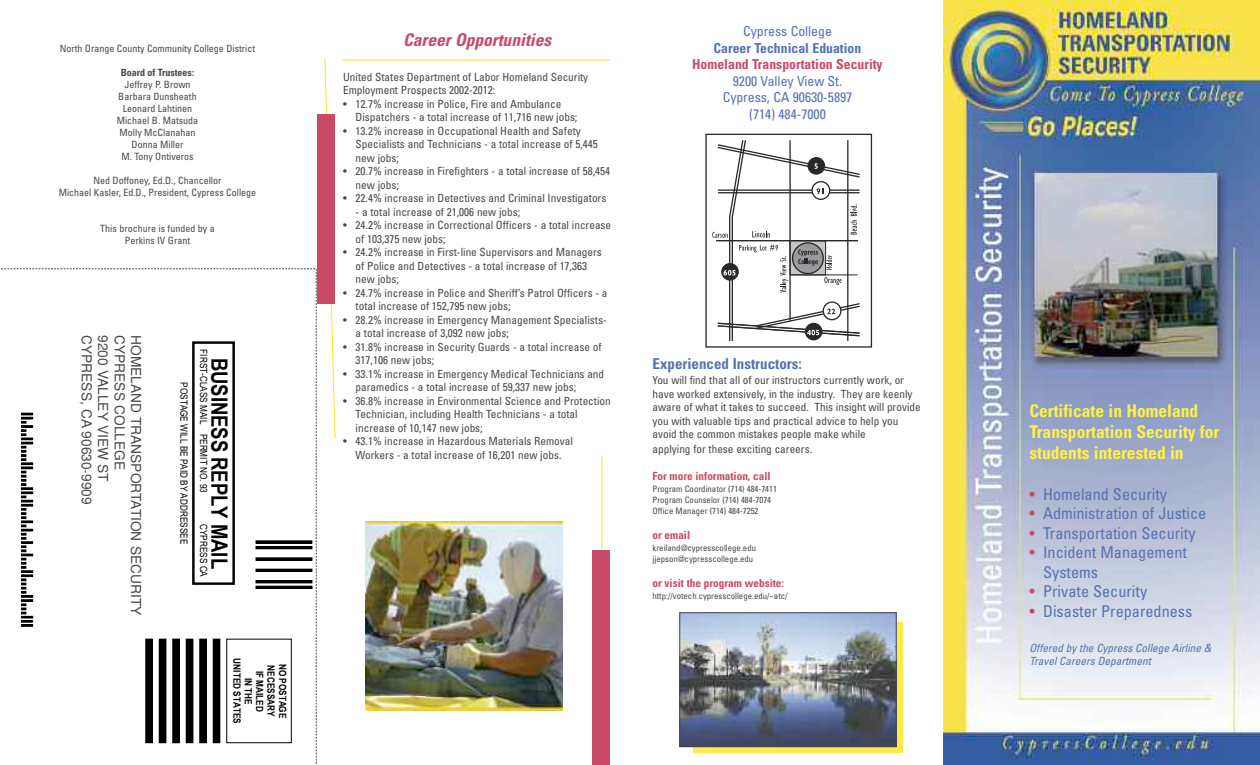
<style>
.page{position:relative;width:1260px;height:765px;background:#fff}
.page>*{position:absolute;margin:0;border:0;box-sizing:border-box;transform-origin:0 0}
.t1{font:700 22.5px "Arial Narrow";color:#000}
.t2{font:700 condensed 17.5px/21px "Univers";color:#fff147}
.t3{font:italic 700 condensed 17.5px "Univers";color:#c94a66}
.t4{font:condensed 16.25px/19.5px "Univers";color:#5572b0}
.t5{font:700 15px/16.9px "Arial Narrow";letter-spacing:-.005em;color:#000}
.t6{font:700 condensed 15px "Univers";color:#5572b0}
.t7{font:13.75px/16.5px "Helvetica";color:#484848}
.t8{font:condensed 13.75px/16.5px "Univers";color:#5572b0;text-align:center}
.t9{font:700 condensed 13.75px "Univers";color:#c94a66}
.t10{font:700 condensed 13.75px "Univers";color:#5572b0}
.t11{font:condensed 11.25px/13.5px "Univers";color:#484848}
.t12{font:italic condensed 11.25px/13.5px "Univers";color:#5572b0}
.t13{font:700 condensed 11.25px "Univers";color:#c94a66}
.t14{font:condensed 10px/12px "Univers";color:#484848;text-align:center}
.t15{font:10px/19.5px "Arial Narrow";color:#000;text-align:center}
.t16{font:700 10px/11.4px "Arial Narrow";color:#000;text-align:center}
.t17{font:700 condensed 10px "Univers";color:#484848}
.t18{font:condensed 8.75px/10.5px "Univers";color:#484848}
.s1{color:#c94a66}
</style>
<div class="page">
<img style="left:944px;top:0;width:316px;height:765px">
<hr style="left:601px;top:456px;width:1px;height:99px;background:#fde94c">
<svg style="left:324px;top:58px;width:12px;height:381px"></svg>
<div style="left:318px;top:114px;width:17px;height:190px;background:#c94a66"></div>
<svg style="left:1px;top:268px;width:316px;height:496px"></svg>
<div style="left:592px;top:550px;width:18px;height:215px;background:#c94a66"></div>
<div style="left:705px;top:134px;width:167px;height:214px;border:1px solid #2b2828"></div>
<svg style="left:712px;top:140px;width:148px;height:202px"></svg>
<hr style="left:342px;top:59px;width:268px;height:2px;background:#fde94c">
<div style="left:56px;top:335px;width:85px;height:288px;background:#fff"></div>
<img style="left:365px;top:522px;width:197px;height:188px">
<div style="left:693px;top:622px;width:209px;height:131px;background:#fde94c"></div>
<img style="left:681px;top:614px;width:214px;height:131px">
<div style="left:679px;top:612px;width:218px;height:135px;border:1px solid #484848"></div>
<p class="t14" style="left:60px;top:42px;width:197px">North Orange County Community College District</p>
<p class="t17" style="left:121px;top:66px;width:75px">Board of Trustees:</p>
<p class="t14" style="left:117px;top:78px;width:83px">Jeffrey P. Brown<br>Barbara Dunsheath<br>Leonard Lahtinen<br>Michael B. Matsuda<br>Molly McClanahan<br>Donna Miller<br>M. Tony Ontiveros</p>
<p class="t14" style="left:59px;top:174px;width:199px">Ned Doffoney, Ed.D., Chancellor<br>Michael Kasler, Ed.D., President, Cypress College</p>
<p class="t14" style="left:100px;top:222px;width:116px">This brochure is funded by a<br>Perkins IV Grant</p>
<p class="t7" style="left:144px;top:335px;width:282px;rotate:90deg">HOMELAND TRANSPORTATION SECURITY<br>CYPRESS COLLEGE<br>9200 VALLEY VIEW ST<br>CYPRESS, CA 90630-9909</p>
<h3 class="t5" style="left:141px;top:339px;width:247px;rotate:90deg">AIRLINE &amp; TRAVEL CAREERS PROGRAM<br>CYPRESS COLLEGE<br>9200 VALLEY VIEW ST<br>CYPRESS CA 90630-9831</h3>
<p class="t15" style="left:213px;top:349px;width:76px;rotate:90deg">FIRST-CLASS MAIL</p>
<h1 class="t1" style="left:232px;top:358px;width:213px;rotate:90deg">BUSINESS REPLY MAIL</h1>
<p class="t15" style="left:213px;top:382px;width:163px;rotate:90deg">PERMIT NO. 93<br>POSTAGE WILL BE PAID BY ADDRESSEE</p>
<p class="t15" style="left:213px;top:524px;width:54px;rotate:90deg">CYPRESS CA</p>
<p class="t16" style="left:288px;top:658px;width:67px;rotate:90deg">NO POSTAGE<br>NECESSARY<br>IF MAILED<br>IN THE<br>UNITED STATES</p>
<h2 class="t3" style="left:403px;top:29px;width:150px">Career Opportunities</h2>
<p class="t11" style="left:343px;top:70px;width:247px">United States Department of Labor Homeland Security<br>Employment Prospects 2002-2012:</p>
<p class="t11" style="left:356px;top:97px;width:223px;text-indent:-12px">• 12.7% increase in Police, Fire and Ambulance<br>Dispatchers - a total increase of 11,716 new jobs;</p>
<p class="t11" style="left:356px;top:124px;width:244px;text-indent:-12px">• 13.2% increase in Occupational Health and Safety<br>Specialists and Technicians - a total increase of 5,445 new jobs;</p>
<p class="t11" style="left:356px;top:164px;width:256px;text-indent:-13px">• 20.7% increase in Firefighters - a total increase of 58,454 new jobs;</p>
<p class="t11" style="left:343px;top:191px;width:265px">• 22.4% increase in Detectives and Criminal Investigators</p>
<p class="t11" style="left:356px;top:205px;width:166px">- a total increase of 21,006 new jobs;</p>
<p class="t11" style="left:356px;top:218px;width:257px;text-indent:-12px">• 24.2% increase in Correctional Officers - a total increase of 103,375 new jobs;</p>
<p class="t11" style="left:356px;top:245px;width:248px;text-indent:-13px">• 24.2% increase in First-line Supervisors and Managers of Police and Detectives - a total increase of 17,363 new jobs;</p>
<p class="t11" style="left:356px;top:286px;width:253px;text-indent:-13px">• 24.7% increase in Police and Sheriff’s Patrol Officers - a total increase of 152,795 new jobs;</p>
<p class="t11" style="left:356px;top:313px;width:253px;text-indent:-13px">• 28.2% increase in Emergency Management Specialists&shy;a total increase of 3,092 new jobs;</p>
<p class="t11" style="left:356px;top:340px;width:247px;text-indent:-13px">• 31.8% increase in Security Guards - a total increase of<br>317,106 new jobs;</p>
<p class="t11" style="left:356px;top:367px;width:250px;text-indent:-12px">• 33.1% increase in Emergency Medical Technicians and paramedics - a total increase of 59,337 new jobs;</p>
<p class="t11" style="left:356px;top:394px;width:257px;text-indent:-12px">• 36.8% increase in Environmental Science and Protection<br>Technician, including Health Technicians - a total increase of 10,147 new jobs;</p>
<p class="t11" style="left:343px;top:434px;width:231px;text-align:center">• 43.1% increase in Hazardous Materials Removal<br>Workers - a total increase of 16,201 new jobs.</p>
<p class="t8" style="left:743px;top:23px;width:90px">Cypress College</p>
<p class="t10" style="left:714px;top:39px;width:149px">Career Technical Eduation</p>
<p class="t9" style="left:692px;top:56px;width:192px">Homeland Transportation Security</p>
<p class="t8" style="left:723px;top:72px;width:131px">9200 Valley View St.<br>Cypress, CA 90630-5897 (714) 484-7000</p>
<h3 class="t6" style="left:652px;top:354px;width:151px">Experienced Instructors:</h3>
<p class="t11" style="left:652px;top:373px;width:270px">You will find that all of our instructors currently work, or have worked extensively, in the industry. They are keenly aware of what it takes to succeed. This insight will provide you with valuable tips and practical advice to help you avoid the common mistakes people make while<br>applying for these exciting careers.</p>
<p class="t13" style="left:653px;top:469px;width:120px">For more information, call</p>
<p class="t18" style="left:652px;top:484px;width:126px">Program Coordinator (714) 484-7411<br>Program Counselor (714) 484-7074</p>
<p class="t18" style="left:652px;top:505px;width:107px">Office Manager (714) 484-7252</p>
<p class="t13" style="left:652px;top:528px;width:39px">or email</p>
<p class="t18" style="left:652px;top:542px;width:105px;line-height:11.4px">kreiland@cypresscollege.edu jjepson@cypresscollege.edu</p>
<p class="t13" style="left:652px;top:576px;width:133px">or visit the program website:</p>
<p class="t18" style="left:652px;top:590px;width:137px">http://votech.cypresscollege.edu/~atc/</p>
<h2 class="t2" style="left:1029px;top:400px;width:191px">Certificate in Homeland<br>Transportation Security for students interested in</h2>
<h3 class="t4" style="left:1029px;top:484px;width:139px"><span class="s1">•</span> Homeland Security</h3>
<h3 class="t4" style="left:1029px;top:503px;width:178px"><span class="s1">•</span> Administration of Justice</h3>
<h3 class="t4" style="left:1029px;top:523px;width:168px"><span class="s1">•</span> Transportation Security</h3>
<h3 class="t4" style="left:1043px;top:542px;width:145px;text-indent:-14px"><span class="s1">•</span> Incident Management<br>Systems</h3>
<h3 class="t4" style="left:1029px;top:581px;width:119px"><span class="s1">•</span> Private Security</h3>
<h3 class="t4" style="left:1029px;top:601px;width:165px"><span class="s1">•</span> Disaster Preparedness</h3>
<p class="t12" style="left:1029px;top:641px;width:184px">Offered by the Cypress College Airline &amp;<br>Travel Careers Department</p>
</div>
